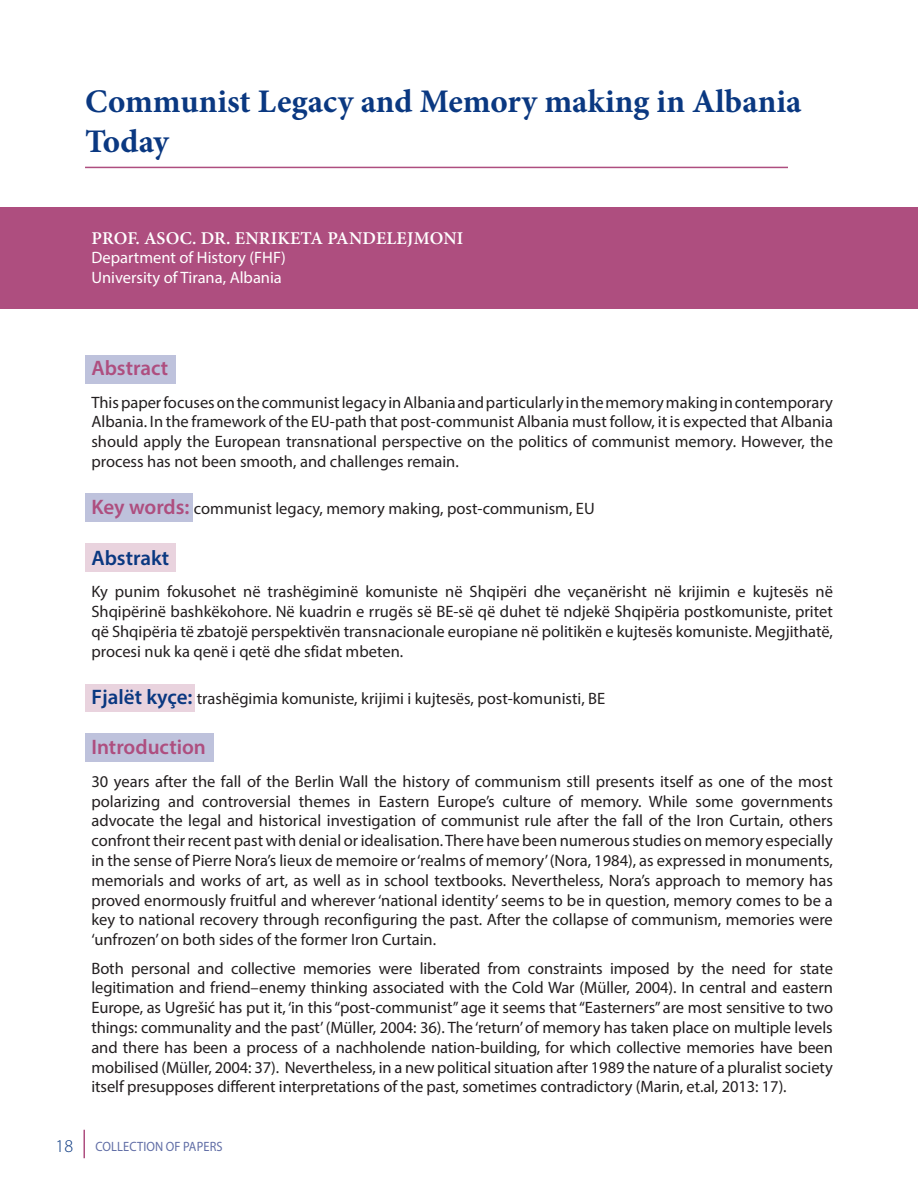
<style>
.page{position:relative;width:918px;height:1188px;background:#fff}
.page>*{position:absolute;margin:0;border:0;box-sizing:border-box;transform-origin:0 0}
.t1{font:700 33px/39.6px "Minion Pro";color:#0a3881}
.t2{font:600 21px "Myriad Pro";color:#ae4e7f}
.t3{font:600 21px "Myriad Pro";color:#0a3881}
.t4{font:600 18px "Minion Pro";letter-spacing:.005em;color:#fff}
.t5{font:16.5px/19.8px "Myriad Pro";color:#231f20;text-align:justify}
.t6{font:16.5px/19.8px "Myriad Pro";color:#fff}
.t7{font:13.5px "Myriad Pro";letter-spacing:.01em;color:#616ea6;scale:.92 1}
.s1{font-weight:600;font-size:21px;color:#ae4e7f}
.s2{font-weight:600;font-size:21px;color:#0a3881}
.s3{font-weight:300;font-size:18px;color:#0a3881}
</style>
<div class="page">
<hr style="left:83px;top:1130px;width:2px;height:28px;background:#ae4e7f">
<div style="left:85px;top:355px;width:91px;height:29px;background:#bec2dc"></div>
<div style="left:85px;top:734px;width:129px;height:28px;background:#bec2dc"></div>
<div style="left:85px;top:493px;width:107px;height:29px;background:#bec2dc"></div>
<div style="left:85px;top:544px;width:91px;height:28px;background:#e9d3de"></div>
<div style="left:85px;top:684px;width:110px;height:27px;background:#e9d3de"></div>
<div style="left:0;top:207px;width:918px;height:101px;background:#ae4e7f"></div>
<hr style="left:85px;top:167px;width:703px;height:1px;background:#ae4e7f">
<h1 class="t1" style="left:85px;top:81px;width:718px">Communist Legacy and Memory making in Albania<br>Today</h1>
<p class="t4" style="left:92px;top:225px;width:259px">PROF. ASOC. DR. ENRIKETA PAND</p>
<p class="t4" style="left:376px;top:225px;width:89px">ELEJMONI</p>
<p class="t6" style="left:91px;top:248px;width:196px">Department of History (FHF)<br>University of Tirana, Albania</p>
<p class="t2" style="left:91px;top:355px;width:78px">Abstract</p>
<p class="t5" style="left:91px;top:392px;width:743px">This paper focuses on the communist legacy in Albania and particularly in the memory making in contemporary Albania. In the framework of the EU-path that post-communist Albania must follow, it is expected that Albania should apply the European transnational perspective on the politics of communist memory. However, the process has not been smooth, and challenges remain.</p>
<p class="t5" style="left:91px;top:498px;width:505px"><span class="s1">Key words:</span> communist legacy, memory making, post-communism, EU</p>
<p class="t3" style="left:91px;top:544px;width:79px">Abstrakt</p>
<p class="t5" style="left:91px;top:581px;width:743px">Ky punim fokusohet në trashëgiminë komuniste në Shqipëri dhe veçanërisht në krijimin e kujtesës në Shqipërinë bashkëkohore. Në kuadrin e rrugës së BE-së që duhet të ndjekë Shqipëria postkomuniste, pritet që Shqipëria të zbatojë perspektivën transnacionale europiane në politikën e kujtesës komuniste. Megjithatë, procesi nuk ka qenë i qetë dhe sfidat mbeten.</p>
<p class="t5" style="left:91px;top:688px;width:515px"><span class="s2">Fjalët kyçe:</span> trashëgimia komuniste, krijimi i kujtesës, post-komunisti, BE</p>
<p class="t2" style="left:91px;top:734px;width:116px">Introduction</p>
<p class="t5" style="left:91px;top:771px;width:743px">30 years after the fall of the Berlin Wall the history of communism still presents itself as one of the most polarizing and controversial themes in Eastern Europe’s culture of memory. While some governments advocate the legal and historical investigation of communist rule after the fall of the Iron Curtain, others confront their recent past with denial or idealisation. There have been numerous studies on memory especially in the sense of Pierre Nora’s lieux de memoire or ‘realms of memory’ (Nora, 1984), as expressed in monuments, memorials and works of art, as well as in school textbooks. Nevertheless, Nora’s approach to memory has proved enormously fruitful and wherever ‘national identity’ seems to be in question, memory comes to be a key to national recovery through reconfiguring the past. After the collapse of communism, memories were ‘unfrozen’ on both sides of the former Iron Curtain.</p>
<p class="t5" style="left:91px;top:958px;width:743px">Both personal and collective memories were liberated from constraints imposed by the need for state legitimation and friend–enemy thinking associated with the Cold War (Müller, 2004). In central and eastern Europe, as Ugrešić has put it, ‘in this “post-communist” age it seems that “Easterners” are most sensitive to two things: communality and the past’ (Müller, 2004: 36). The ‘return’ of memory has taken place on multiple levels and there has been a process of a nachholende nation-building, for which collective memories have been mobilised (Müller, 2004: 37). Nevertheless, in a new political situation after 1989 the nature of a pluralist society itself presupposes different interpretations of the past, sometimes contradictory (Marin, et.al, 2013: 17).</p>
<p class="t7" style="left:56px;top:1138px;width:183px"><span class="s3">18</span> Collection of Papers</p>
</div>
